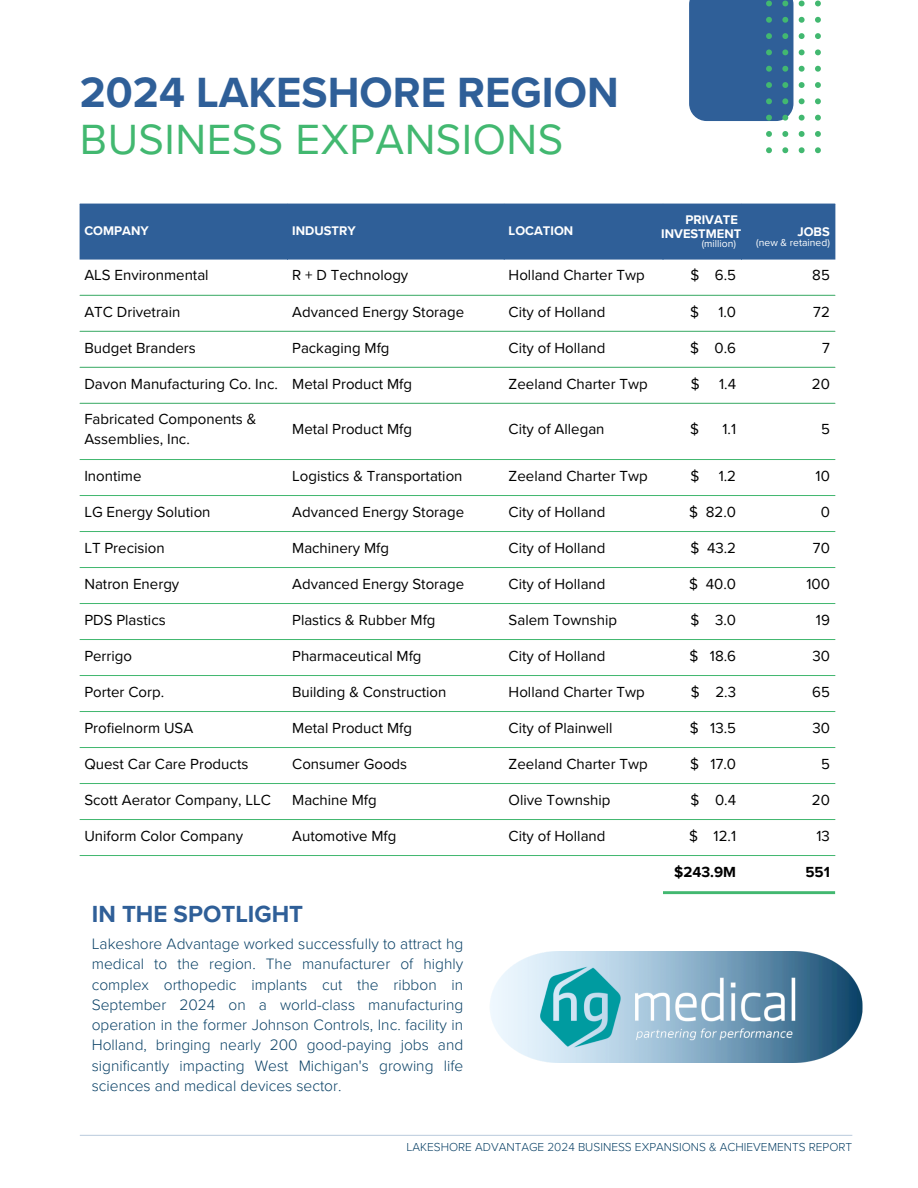
<style>
.page{position:relative;width:918px;height:1188px;background:#fff}
.page>*{position:absolute;margin:0;border:0;box-sizing:border-box;transform-origin:0 0}
.t1{font:700 43.5px/47.2px "Proxima Nova";color:#2f5f98}
.t2{font:700 24px "Proxima Nova";color:#2f5f98}
.t3{font:300 15.6px/20.2px "Proxima Nova";color:#0a4166;text-align:justify}
.t4{font:15px/20.7px "Proxima Nova";color:#000}
.t5{font:700 15px "Proxima Nova";color:#000}
.t6{font:700 12.9px/14px "Proxima Nova";color:#fff;text-align:right}
.t7{font:300 11.85px "Proxima Nova";color:#0a4166}
.t8{font:10.35px "Proxima Nova";color:#fff}
.s1{font-weight:400;color:#42b870}
</style>
<div class="page">
<hr style="left:80px;top:1135px;width:772px;height:1px;background:#2f5f98">
<div style="left:80px;top:205px;width:755px;height:55px;background:#2f5f98"></div>
<hr style="left:80px;top:204px;width:755px;height:1px;background:#2f5f98">
<hr style="left:80px;top:295px;width:755px;height:1px;background:#42b870">
<hr style="left:80px;top:331px;width:755px;height:1px;background:#42b870">
<hr style="left:80px;top:367px;width:755px;height:1px;background:#42b870">
<hr style="left:80px;top:403px;width:755px;height:1px;background:#42b870">
<hr style="left:80px;top:459px;width:755px;height:1px;background:#42b870">
<hr style="left:80px;top:495px;width:755px;height:1px;background:#42b870">
<hr style="left:80px;top:531px;width:755px;height:1px;background:#42b870">
<hr style="left:80px;top:567px;width:755px;height:1px;background:#42b870">
<hr style="left:80px;top:603px;width:755px;height:1px;background:#42b870">
<hr style="left:80px;top:639px;width:755px;height:1px;background:#42b870">
<hr style="left:80px;top:675px;width:755px;height:1px;background:#42b870">
<hr style="left:80px;top:711px;width:755px;height:1px;background:#42b870">
<hr style="left:80px;top:747px;width:755px;height:1px;background:#42b870">
<hr style="left:80px;top:783px;width:755px;height:1px;background:#42b870">
<hr style="left:80px;top:819px;width:755px;height:1px;background:#42b870">
<hr style="left:80px;top:855px;width:755px;height:1px;background:#42b870">
<hr style="left:663px;top:891px;width:172px;height:3px;background:#42b870">
<svg style="left:815px;top:147px;width:6px;height:6px"></svg>
<svg style="left:799px;top:147px;width:6px;height:6px"></svg>
<svg style="left:782px;top:147px;width:6px;height:6px"></svg>
<svg style="left:766px;top:147px;width:6px;height:6px"></svg>
<svg style="left:815px;top:131px;width:6px;height:6px"></svg>
<svg style="left:799px;top:131px;width:6px;height:6px"></svg>
<svg style="left:782px;top:131px;width:6px;height:6px"></svg>
<svg style="left:766px;top:131px;width:6px;height:6px"></svg>
<svg style="left:815px;top:115px;width:6px;height:6px"></svg>
<svg style="left:799px;top:115px;width:6px;height:6px"></svg>
<svg style="left:815px;top:98px;width:6px;height:6px"></svg>
<svg style="left:799px;top:98px;width:6px;height:6px"></svg>
<svg style="left:815px;top:82px;width:6px;height:6px"></svg>
<svg style="left:799px;top:82px;width:6px;height:6px"></svg>
<svg style="left:815px;top:66px;width:6px;height:6px"></svg>
<svg style="left:799px;top:66px;width:6px;height:6px"></svg>
<svg style="left:815px;top:49px;width:6px;height:6px"></svg>
<svg style="left:799px;top:49px;width:6px;height:6px"></svg>
<svg style="left:815px;top:33px;width:6px;height:6px"></svg>
<svg style="left:799px;top:33px;width:6px;height:6px"></svg>
<svg style="left:815px;top:17px;width:6px;height:6px"></svg>
<svg style="left:799px;top:17px;width:6px;height:6px"></svg>
<svg style="left:815px;top:1px;width:6px;height:5px"></svg>
<svg style="left:799px;top:1px;width:6px;height:5px"></svg>
<div style="left:689px;top:0;width:104px;height:121px;background:#2f5f98"></div>
<img style="left:490px;top:951px;width:373px;height:111px">
<p class="t1" style="left:80px;top:69px;width:540px">2024 LAKESHORE REGION<br><span class="s1">BUSINESS EXPANSIONS</span></p>
<h1 class="t6" style="left:84px;top:224px;width:66px">COMPANY</h1>
<p class="t6" style="left:292px;top:224px;width:65px">INDUSTRY</p>
<p class="t6" style="left:509px;top:224px;width:66px">LOCATION</p>
<h3 class="t6" style="left:661px;top:213px;width:81px">PRIVATE<br>INVESTMENT</h3>
<p class="t8" style="left:702px;top:238px;width:36px">(million)</p>
<p class="t6" style="left:798px;top:225px;width:34px">JOBS</p>
<p class="t8" style="left:756px;top:237px;width:75px">(new &amp; retained)</p>
<p class="t4" style="left:84px;top:265px;width:126px">ALS Environmental</p>
<p class="t4" style="left:292px;top:265px;width:118px">R + D Technology</p>
<p class="t4" style="left:509px;top:265px;width:138px">Holland Charter Twp</p>
<p class="t4" style="left:690px;top:265px;width:47px">$ 6.5</p>
<p class="t4" style="left:812px;top:265px;width:19px">85</p>
<p class="t4" style="left:84px;top:302px;width:98px">ATC Drivetrain</p>
<p class="t4" style="left:292px;top:302px;width:173px">Advanced Energy Storage</p>
<p class="t4" style="left:509px;top:302px;width:98px">City of Holland</p>
<p class="t4" style="left:690px;top:302px;width:10px">$</p>
<p class="t4" style="left:718px;top:302px;width:19px">1.0</p>
<p class="t4" style="left:813px;top:302px;width:18px">72</p>
<p class="t4" style="left:84px;top:338px;width:113px">Budget Branders</p>
<p class="t4" style="left:292px;top:338px;width:99px">Packaging Mfg</p>
<p class="t4" style="left:509px;top:338px;width:98px">City of Holland</p>
<p class="t4" style="left:690px;top:338px;width:47px">$ 0.6</p>
<p class="t4" style="left:822px;top:338px;width:9px">7</p>
<p class="t4" style="left:84px;top:374px;width:195px">Davon Manufacturing Co. Inc.</p>
<p class="t4" style="left:292px;top:374px;width:121px">Metal Product Mfg</p>
<p class="t4" style="left:509px;top:374px;width:141px">Zeeland Charter Twp</p>
<p class="t4" style="left:691px;top:374px;width:10px">$</p>
<p class="t4" style="left:719px;top:374px;width:18px">1.4</p>
<p class="t4" style="left:812px;top:374px;width:20px">20</p>
<p class="t4" style="left:84px;top:409px;width:174px">Fabricated Components &amp;<br>Assemblies, Inc.</p>
<p class="t4" style="left:292px;top:419px;width:121px">Metal Product Mfg</p>
<p class="t4" style="left:509px;top:419px;width:97px">City of Allegan</p>
<p class="t4" style="left:690px;top:419px;width:10px">$</p>
<p class="t4" style="left:722px;top:419px;width:15px">1.1</p>
<p class="t4" style="left:821px;top:419px;width:10px">5</p>
<p class="t4" style="left:84px;top:466px;width:59px">Inontime</p>
<p class="t4" style="left:292px;top:466px;width:172px">Logistics &amp; Transportation</p>
<p class="t4" style="left:509px;top:466px;width:141px">Zeeland Charter Twp</p>
<p class="t4" style="left:690px;top:466px;width:10px">$</p>
<p class="t4" style="left:719px;top:466px;width:19px">1.2</p>
<p class="t4" style="left:816px;top:466px;width:16px">10</p>
<p class="t4" style="left:84px;top:502px;width:128px">LG Energy Solution</p>
<p class="t4" style="left:292px;top:502px;width:173px">Advanced Energy Storage</p>
<p class="t4" style="left:509px;top:502px;width:98px">City of Holland</p>
<p class="t4" style="left:689px;top:502px;width:48px">$ 82.0</p>
<p class="t4" style="left:821px;top:502px;width:11px">0</p>
<p class="t4" style="left:84px;top:538px;width:82px">LT Precision</p>
<p class="t4" style="left:292px;top:538px;width:98px">Machinery Mfg</p>
<p class="t4" style="left:509px;top:538px;width:98px">City of Holland</p>
<p class="t4" style="left:690px;top:538px;width:47px">$ 43.2</p>
<p class="t4" style="left:813px;top:538px;width:18px">70</p>
<p class="t4" style="left:84px;top:574px;width:96px">Natron Energy</p>
<p class="t4" style="left:292px;top:574px;width:173px">Advanced Energy Storage</p>
<p class="t4" style="left:509px;top:574px;width:98px">City of Holland</p>
<p class="t4" style="left:689px;top:574px;width:48px">$ 40.0</p>
<p class="t4" style="left:806px;top:574px;width:25px">100</p>
<p class="t4" style="left:84px;top:610px;width:83px">PDS Plastics</p>
<p class="t4" style="left:292px;top:610px;width:145px">Plastics &amp; Rubber Mfg</p>
<p class="t4" style="left:509px;top:610px;width:110px">Salem Township</p>
<p class="t4" style="left:691px;top:610px;width:47px">$ 3.0</p>
<p class="t4" style="left:816px;top:610px;width:15px">19</p>
<p class="t4" style="left:84px;top:646px;width:49px">Perrigo</p>
<p class="t4" style="left:292px;top:646px;width:131px">Pharmaceutical Mfg</p>
<p class="t4" style="left:509px;top:646px;width:98px">City of Holland</p>
<p class="t4" style="left:689px;top:646px;width:48px">$ 18.6</p>
<p class="t4" style="left:812px;top:646px;width:19px">30</p>
<p class="t4" style="left:84px;top:682px;width:81px">Porter Corp.</p>
<p class="t4" style="left:292px;top:682px;width:156px">Building &amp; Construction</p>
<p class="t4" style="left:509px;top:682px;width:138px">Holland Charter Twp</p>
<p class="t4" style="left:691px;top:682px;width:47px">$ 2.3</p>
<p class="t4" style="left:812px;top:682px;width:19px">65</p>
<p class="t4" style="left:84px;top:718px;width:111px">Profielnorm USA</p>
<p class="t4" style="left:292px;top:718px;width:121px">Metal Product Mfg</p>
<p class="t4" style="left:509px;top:718px;width:106px">City of Plainwell</p>
<p class="t4" style="left:690px;top:718px;width:48px">$ 13.5</p>
<p class="t4" style="left:812px;top:718px;width:19px">30</p>
<p class="t4" style="left:84px;top:754px;width:166px">Quest Car Care Products</p>
<p class="t4" style="left:292px;top:754px;width:116px">Consumer Goods</p>
<p class="t4" style="left:509px;top:754px;width:141px">Zeeland Charter Twp</p>
<p class="t4" style="left:690px;top:754px;width:48px">$ 17.0</p>
<p class="t4" style="left:821px;top:754px;width:10px">5</p>
<p class="t4" style="left:84px;top:790px;width:188px">Scott Aerator Company, LLC</p>
<p class="t4" style="left:292px;top:790px;width:86px">Machine Mfg</p>
<p class="t4" style="left:509px;top:790px;width:103px">Olive Township</p>
<p class="t4" style="left:691px;top:790px;width:47px">$ 0.4</p>
<p class="t4" style="left:812px;top:790px;width:20px">20</p>
<p class="t4" style="left:84px;top:826px;width:160px">Uniform Color Company</p>
<p class="t4" style="left:292px;top:826px;width:106px">Automotive Mfg</p>
<p class="t4" style="left:509px;top:826px;width:98px">City of Holland</p>
<p class="t4" style="left:689px;top:826px;width:48px">$ 12.1</p>
<p class="t4" style="left:816px;top:826px;width:15px">13</p>
<p class="t5" style="left:674px;top:863px;width:63px">$243.9M</p>
<p class="t5" style="left:805px;top:863px;width:26px">551</p>
<h2 class="t2" style="left:92px;top:900px;width:213px">IN THE SPOTLIGHT</h2>
<h4 class="t3" style="left:92px;top:934px;width:373px">Lakeshore Advantage worked successfully to attract hg medical to the region. The manufacturer of highly complex orthopedic implants cut the ribbon in September 2024 on a world-class manufacturing operation in the former Johnson Controls, Inc. facility in Holland, bringing nearly 200 good-paying jobs and significantly impacting West Michigan's growing life sciences and medical devices sector.</h4>
<p class="t7" style="left:406px;top:1140px;width:447px">LAKESHORE ADVANTAGE 2024 BUSINESS EXPANSIONS &amp; ACHIEVEMENTS REPORT</p>
</div>
